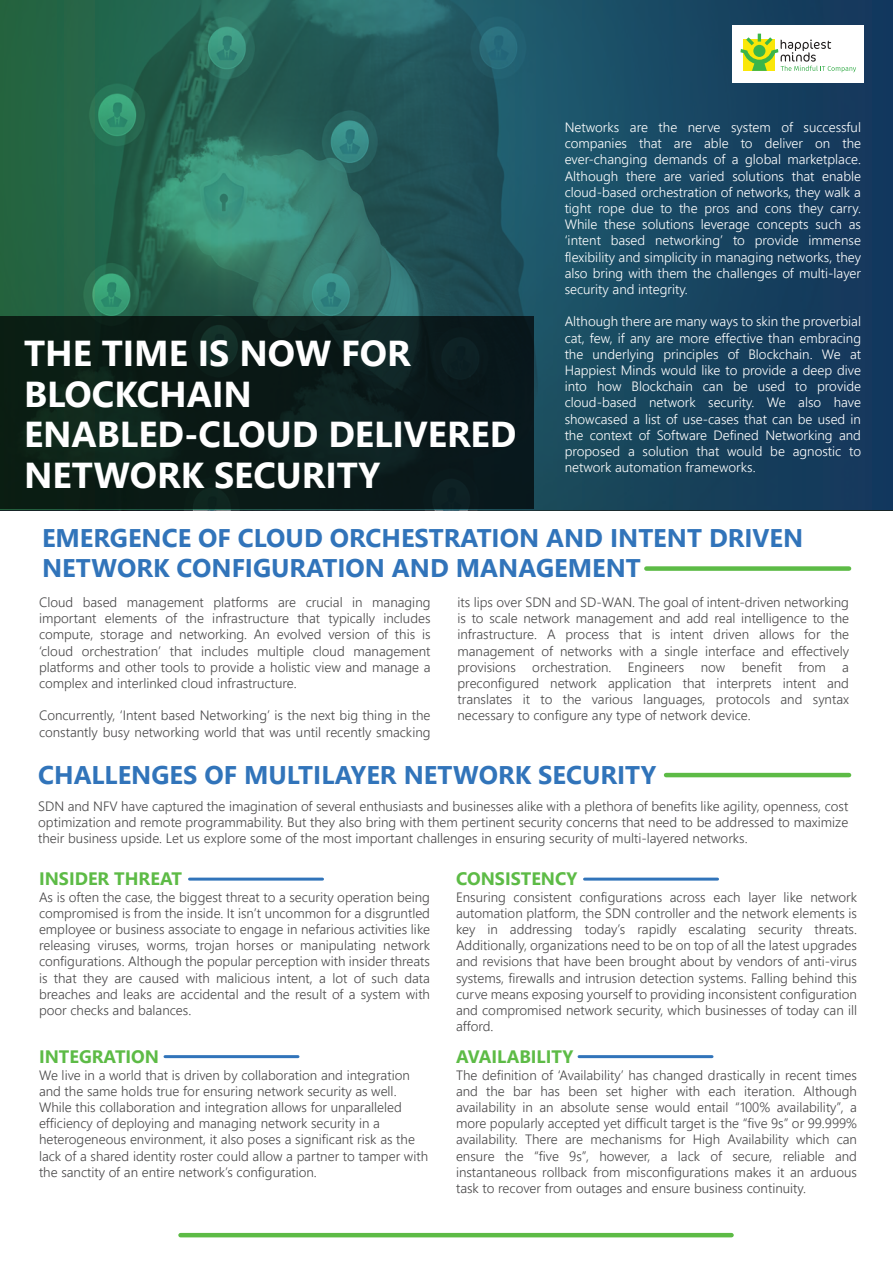
<style>
.page{position:relative;width:893px;height:1263px;background:#fff}
.page>*{position:absolute;margin:0;border:0;box-sizing:border-box;transform-origin:0 0}
.t1{font:700 36px/40.5px "Segoe UI";color:#fff}
.t2{font:700 25.5px/30.6px "Segoe UI";color:#3174ba}
.t3{font:700 18px "Segoe UI";color:#5dbb46}
.t4{font:300 13.5px/16.2px "Segoe UI";color:#494849;text-align:justify}
.t5{font:300 13.5px/16.2px "Segoe UI";color:#fff;text-align:justify}
</style>
<div class="page">
<svg style="left:0;top:0;width:893px;height:509px;background:#1f555d"></svg>
<div style="left:0;top:316px;width:533px;height:193px;background:linear-gradient(to right,#0c2115,#0b1a1f)"></div>
<div style="left:732px;top:25px;width:132px;height:57px;background:#fff"></div>
<svg style="left:740px;top:34px;width:116px;height:38px"></svg>
<hr style="left:584px;top:878px;width:134px;height:3px;background:#3174ba">
<hr style="left:190px;top:878px;width:133px;height:3px;background:#3174ba">
<hr style="left:165px;top:1055px;width:133px;height:3px;background:#3174ba">
<hr style="left:579px;top:1055px;width:133px;height:3px;background:#3174ba">
<div style="left:646px;top:566px;width:203px;height:5px;background:#5dbb46"></div>
<hr style="left:666px;top:773px;width:183px;height:4px;background:#5dbb46">
<hr style="left:180px;top:1233px;width:552px;height:4px;background:#5dbb46">
<h1 class="t1" style="left:24px;top:333px;width:494px">THE TIME IS NOW FOR<br>BLOCKCHAIN<br>ENABLED-CLOUD DELIVERED<br>NETWORK SECURITY</h1>
<p class="t5" style="left:565px;top:119px;width:298px">Networks are the nerve system of successful companies that are able to deliver on the ever-changing demands of a global marketplace.<br>Although there are varied solutions that enable cloud-based orchestration of networks, they walk a tight rope due to the pros and cons they carry.<br>While these solutions leverage concepts such as ‘intent based networking’ to provide immense flexibility and simplicity in managing networks, they also bring with them the challenges of multi-layer security and integrity.</p>
<p class="t5" style="left:565px;top:313px;width:298px">Although there are many ways to skin the proverbial cat, few, if any are more effective than embracing the underlying principles of Blockchain. We at Happiest Minds would like to provide a deep dive into how Blockchain can be used to provide cloud-based network security. We also have showcased a list of use-cases that can be used in the context of Software Defined Networking and proposed a solution that would be agnostic to network automation frameworks.</p>
<h2 class="t2" style="left:42px;top:522px;width:763px">EMERGENCE OF CLOUD ORCHESTRATION AND INTENT DRIVEN<br>NETWORK CONFIGURATION AND MANAGEMENT</h2>
<p class="t4" style="left:39px;top:594px;width:393px">Cloud based management platforms are crucial in managing important elements of the infrastructure that typically includes compute, storage and networking. An evolved version of this is ‘cloud orchestration’ that includes multiple cloud management platforms and other tools to provide a holistic view and manage a complex and interlinked cloud infrastructure.</p>
<p class="t4" style="left:39px;top:707px;width:393px">Concurrently, ‘Intent based Networking’ is the next big thing in the constantly busy networking world that was until recently smacking</p>
<p class="t4" style="left:458px;top:594px;width:393px">its lips over SDN and SD-WAN. The goal of intent-driven networking is to scale network management and add real intelligence to the infrastructure. A process that is intent driven allows for the management of networks with a single interface and effectively provisions orchestration. Engineers now benefit from a preconfigured network application that interprets intent and translates it to the various languages, protocols and syntax necessary to configure any type of network device.</p>
<h2 class="t2" style="left:38px;top:759px;width:619px">CHALLENGES OF MULTILAYER NETWORK SECURITY</h2>
<p class="t4" style="left:38px;top:798px;width:812px">SDN and NFV have captured the imagination of several enthusiasts and businesses alike with a plethora of benefits like agility, openness, cost optimization and remote programmability. But they also bring with them pertinent security concerns that need to be addressed to maximize their business upside. Let us explore some of the most important challenges in ensuring security of multi-layered networks.</p>
<h3 class="t3" style="left:39px;top:864px;width:145px">INSIDER THREAT</h3>
<p class="t4" style="left:39px;top:888px;width:393px">As is often the case, the biggest threat to a security operation being compromised is from the inside. It isn’t uncommon for a disgruntled employee or business associate to engage in nefarious activities like releasing viruses, worms, trojan horses or manipulating network configurations. Although the popular perception with insider threats is that they are caused with malicious intent, a lot of such data breaches and leaks are accidental and the result of a system with poor checks and balances.</p>
<h3 class="t3" style="left:456px;top:864px;width:123px">CONSISTENCY</h3>
<p class="t4" style="left:456px;top:888px;width:403px">Ensuring consistent configurations across each layer like network automation platform, the SDN controller and the network elements is key in addressing today’s rapidly escalating security threats.<br>Additionally, organizations need to be on top of all the latest upgrades and revisions that have been brought about by vendors of anti-virus systems, firewalls and intrusion detection systems. Falling behind this curve means exposing yourself to providing inconsistent configuration and compromised network security, which businesses of today can ill afford.</p>
<h3 class="t3" style="left:39px;top:1042px;width:122px">INTEGRATION</h3>
<p class="t4" style="left:39px;top:1066px;width:391px;text-align:left">We live in a world that is driven by collaboration and integration and the same holds true for ensuring network security as well.<br>While this collaboration and integration allows for unparalleled efficiency of deploying and managing network security in a heterogeneous environment, it also poses a significant risk as the lack of a shared identity roster could allow a partner to tamper with the sanctity of an entire network’s configuration.</p>
<h3 class="t3" style="left:456px;top:1042px;width:119px">AVAILABILITY</h3>
<p class="t4" style="left:456px;top:1066px;width:403px">The definition of ‘Availability’ has changed drastically in recent times and the bar has been set higher with each iteration. Although availability in an absolute sense would entail “100% availability”, a more popularly accepted yet difficult target is the “five 9s” or 99.999% availability. There are mechanisms for High Availability which can ensure the “five 9s”, however, a lack of secure, reliable and instantaneous rollback from misconfigurations makes it an arduous task to recover from outages and ensure business continuity.</p>
</div>
